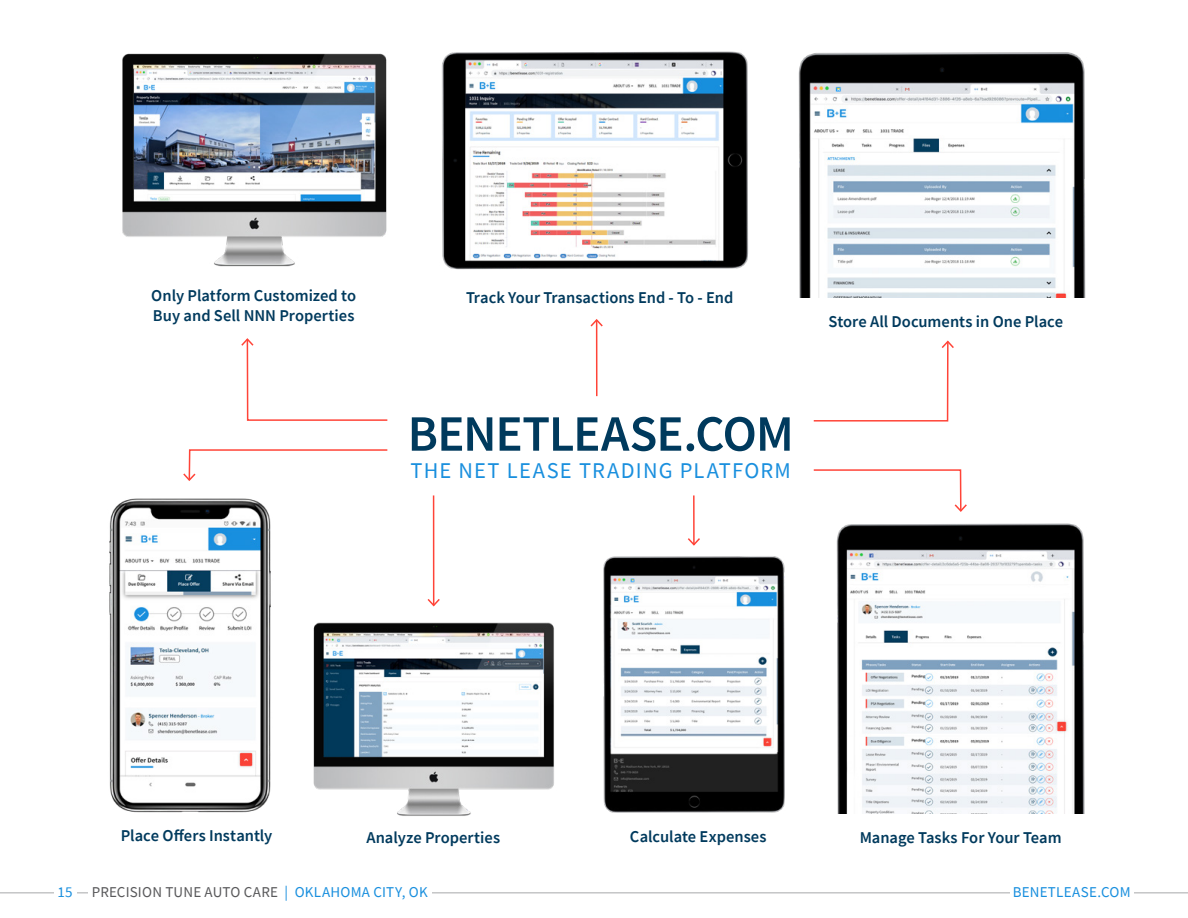
<style>
.page{position:relative;width:1188px;height:918px;background:#fff}
.page>*{position:absolute;margin:0;border:0;box-sizing:border-box;transform-origin:0 0}
.t1{font:600 51px "Source Sans Pro";letter-spacing:-.02em;color:#003a5d}
.t2{font:22.5px "Source Sans Pro";letter-spacing:.055em;color:#198fde}
.t3{font:600 16.5px/19.8px "Source Sans Pro";color:#003a5d}
.t4{font:15px "Source Sans Pro";letter-spacing:.015em;color:#59595b}
.t5{font:15px "Source Sans Pro";letter-spacing:.015em;color:#198fde}
.s1{color:#198fde}
</style>
<div class="page">
<hr style="left:0;top:893px;width:1188px;height:1px;background:#a7a8aa">
<div style="left:88px;top:883px;width:343px;height:16px;background:#fff"></div>
<div style="left:1010px;top:883px;width:124px;height:16px;background:#fff"></div>
<div style="left:54px;top:883px;width:22px;height:16px;background:#fff"></div>
<img style="left:122px;top:53px;width:265px;height:214px">
<img style="left:442px;top:51px;width:306px;height:219px">
<img style="left:798px;top:52px;width:288px;height:246px">
<img style="left:313px;top:622px;width:241px;height:194px">
<svg style="left:241px;top:338px;width:147px;height:83px"></svg>
<hr style="left:433px;top:495px;width:1px;height:110px;background:#ff4438">
<svg style="left:427px;top:597px;width:13px;height:10px"></svg>
<img style="left:109px;top:498px;width:162px;height:315px">
<hr style="left:596px;top:320px;width:2px;height:76px;background:#ff4438">
<svg style="left:590px;top:319px;width:13px;height:9px"></svg>
<svg style="left:813px;top:340px;width:141px;height:82px"></svg>
<img style="left:603px;top:556px;width:182px;height:257px">
<img style="left:836px;top:523px;width:249px;height:290px">
<svg style="left:813px;top:469px;width:154px;height:43px"></svg>
<hr style="left:693px;top:495px;width:2px;height:50px;background:#ff4438">
<svg style="left:687px;top:536px;width:13px;height:10px"></svg>
<svg style="left:183px;top:449px;width:205px;height:32px"></svg>
<p class="t3" style="left:151px;top:286px;width:206px">Only Platform Customized to<br>Buy and Sell NNN Properties</p>
<p class="t3" style="left:466px;top:287px;width:269px">Track Your Transactions End - To - End</p>
<h1 class="t1" style="left:408px;top:400px;width:388px">BENETLEASE.COM</h1>
<h2 class="t2" style="left:410px;top:457px;width:382px">THE NET LEASE TRADING PLATFORM</h2>
<p class="t3" style="left:829px;top:312px;width:236px">Store All Documents in One Place</p>
<p class="t3" style="left:121px;top:825px;width:153px">Place Offers Instantly</p>
<p class="t3" style="left:366px;top:827px;width:135px">Analyze Properties</p>
<p class="t3" style="left:630px;top:827px;width:138px">Calculate Expenses</p>
<p class="t3" style="left:860px;top:827px;width:203px">Manage Tasks For Your Team</p>
<p class="t5" style="left:57px;top:882px;width:17px">15</p>
<p class="t4" style="left:92px;top:882px;width:337px">PRECISION TUNE AUTO CARE <span class="s1">| OKLAHOMA CITY, OK</span></p>
<p class="t5" style="left:1013px;top:882px;width:119px">BENETLEASE.COM</p>
</div>
